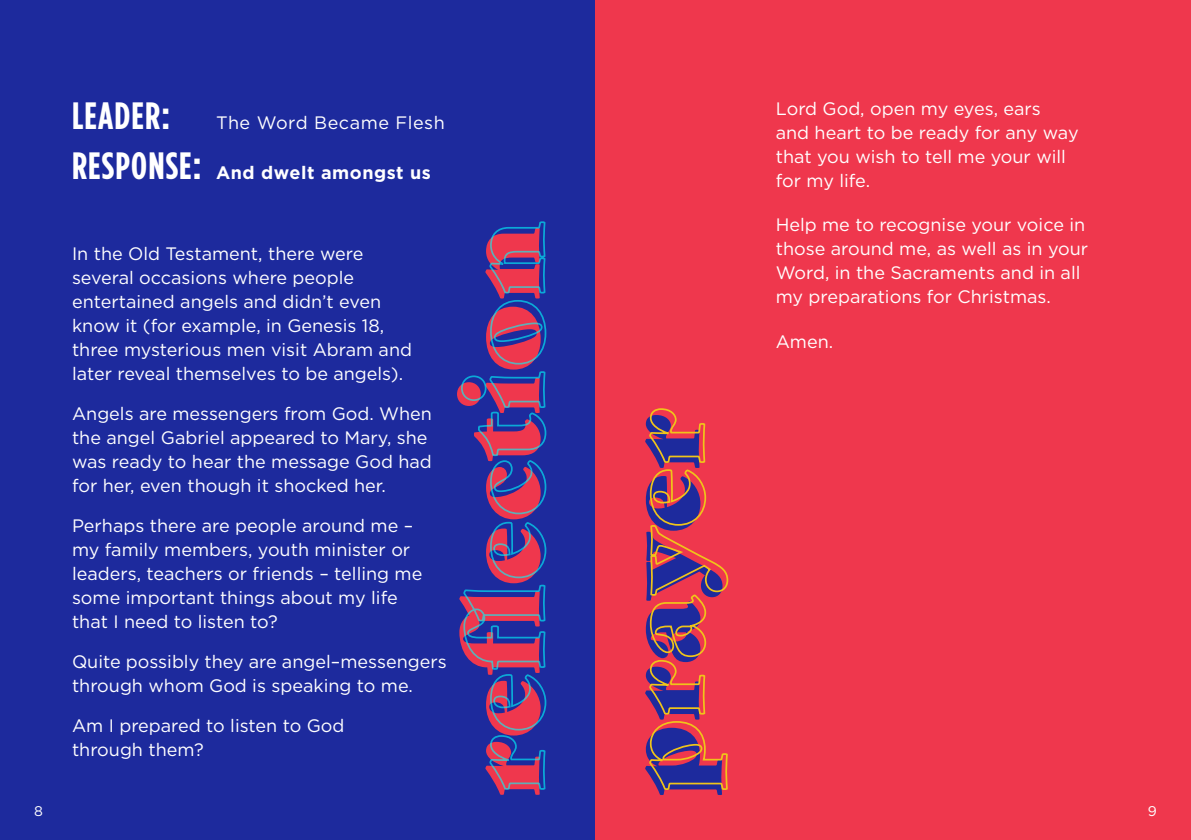
<style>
.page{position:relative;width:1191px;height:840px;background:#fff}
.page>*{position:absolute;margin:0;border:0;box-sizing:border-box;transform-origin:0 0}
.t1{font:103.4px "Gastromond";letter-spacing:.04em;color:#ef374d}
.t2{font:103.4px "Gastromond";letter-spacing:.04em;color:#1d2a9d}
.t3{font:18px/24px "Gotham";color:#fff}
.t4{font:700 18px "Gotham";letter-spacing:.03em;color:#fff}
.t5{font:18px "Gotham";letter-spacing:.03em;color:#fff}
.t6{font:14px "Gotham";color:#fff}
.s1{font-family:"Gotham Condensed";font-weight:700;font-size:38px}
.s2{font-family:"Gotham Condensed";font-size:38px}
</style>
<div class="page">
<div style="left:0;top:0;width:595px;height:839px;background:#1d2a9d"></div>
<div style="left:595px;top:0;width:596px;height:839px;background:#ef374d"></div>
<svg style="left:461px;top:221px;width:86px;height:569px"></svg>
<svg style="left:649px;top:408px;width:80px;height:382px"></svg>
<p class="t6" style="left:34px;top:803px;width:10px">8</p>
<p class="t5" style="left:72px;top:112px;width:374px"><span class="s1">LEADER:</span> The Word Became Flesh</p>
<p class="t4" style="left:72px;top:162px;width:360px"><span class="s2">RESPONSE:</span> And dwelt amongst us</p>
<p class="t3" style="left:72px;top:241px;width:341px">In the Old Testament, there were several occasions where people entertained angels and didn’t even know it (for example, in Genesis 18, three mysterious men visit Abram and later reveal themselves to be angels).</p>
<p class="t3" style="left:72px;top:401px;width:361px">Angels are messengers from God. When the angel Gabriel appeared to Mary, she was ready to hear the message God had for her, even though it shocked her.</p>
<p class="t3" style="left:72px;top:513px;width:352px">Perhaps there are people around me – my family members, youth minister or leaders, teachers or friends – telling me some important things about my life that I need to listen to?</p>
<p class="t3" style="left:72px;top:649px;width:376px">Quite possibly they are angel–messengers through whom God is speaking to me.</p>
<p class="t3" style="left:72px;top:713px;width:274px">Am I prepared to listen to God through them?</p>
<p class="t1" style="left:421px;top:795px;width:570px;rotate:-90deg">reflection</p>
<p class="t2" style="left:580px;top:795px;width:382px;rotate:-90deg">prayer</p>
<p class="t3" style="left:775px;top:96px;width:304px">Lord God, open my eyes, ears and heart to be ready for any way that you wish to tell me your will for my life.</p>
<p class="t3" style="left:775px;top:212px;width:314px">Help me to recognise your voice in those around me, as well as in your<br>Word, in the Sacraments and in all my preparations for Christmas.</p>
<p class="t3" style="left:775px;top:328px;width:59px">Amen.</p>
<p class="t6" style="left:1147px;top:803px;width:11px">9</p>
</div>
